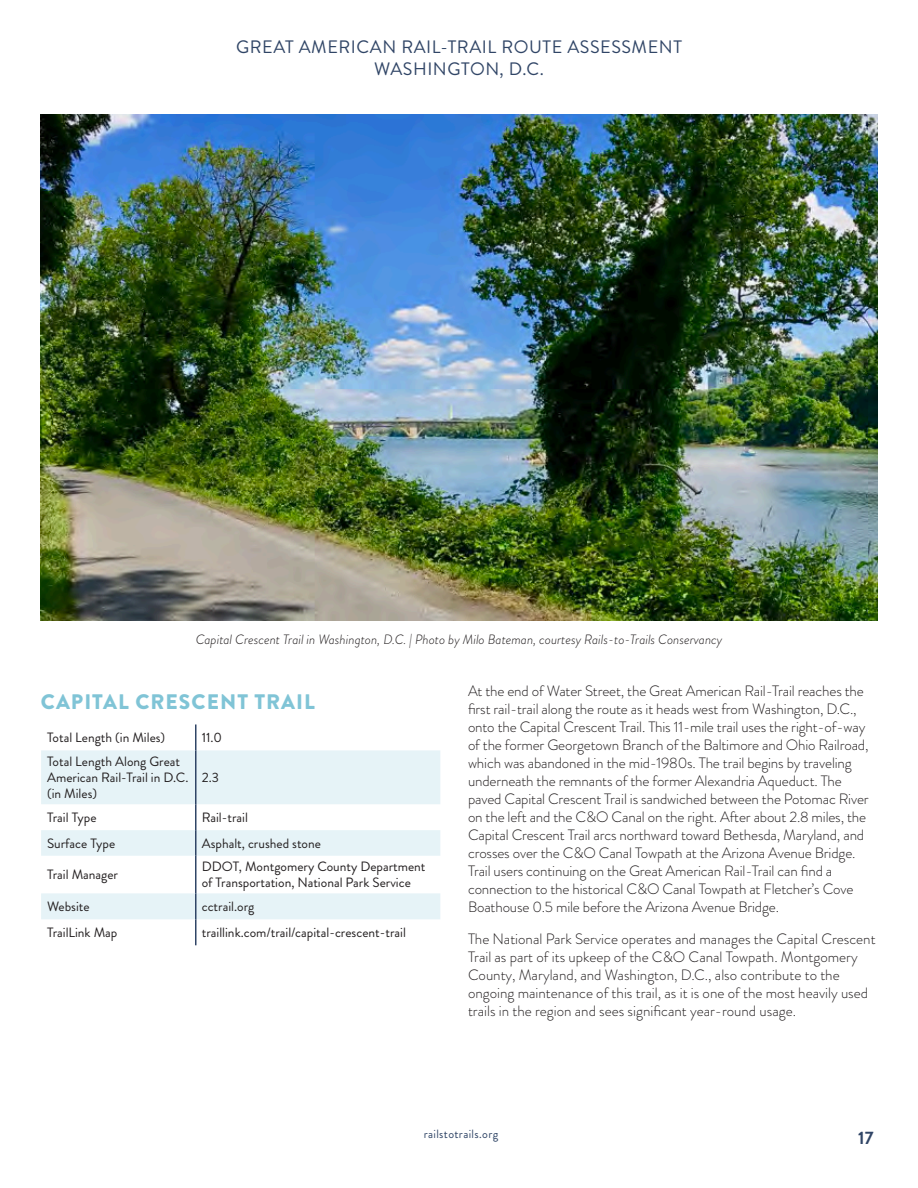
<style>
.page{position:relative;width:918px;height:1188px;background:#fff}
.page>*{position:absolute;margin:0;border:0;box-sizing:border-box;transform-origin:0 0}
.t1{font:900 21px "Brandon Grotesque";letter-spacing:.05em;color:#80c4d6}
.Chapter_Reminder__He{font:18px/21.6px "Brandon Grotesque";letter-spacing:.03em;color:#304566;text-align:center}
.Page{font:700 18px "Brandon Grotesque";color:#304566}
.Body_Copy{font:300 15px/18px "Brandon Grotesque";letter-spacing:-.01em;color:#231f20}
.Table_Data_Columns{font:13.5px/16.2px "Brandon Grotesque";color:#231f20}
.t2{font:italic 300 13.5px "Brandon Grotesque";color:#231f20}
.Table_Category{font:13.5px "Brandon Grotesque";color:#231f20}
.t3{font:12px "Brandon Grotesque";letter-spacing:.03em;color:#304566}
</style>
<div class="page">
<img style="left:40px;top:115px;width:838px;height:506px">
<svg style="left:41px;top:750px;width:399px;height:169px;fill:#e6f3f7"></svg>
<svg style="left:195px;top:724px;width:1px;height:26px"></svg>
<hr style="left:195px;top:750px;width:1px;height:54px;background:#304566">
<svg style="left:195px;top:804px;width:1px;height:52px"></svg>
<hr style="left:195px;top:856px;width:1px;height:37px;background:#304566">
<svg style="left:195px;top:893px;width:1px;height:52px"></svg>
<p class="Chapter_Reminder__He" style="left:236px;top:36px;width:447px">GREAT AMERICAN RAIL-TRAIL ROUTE ASSESSMENT<br>WASHINGTON, D.C.</p>
<p class="t2" style="left:196px;top:630px;width:528px">Capital Crescent Trail in Washington, D.C. | Photo by Milo Bateman, courtesy Rails-to-Trails Conservancy</p>
<p class="Body_Copy" style="left:468px;top:682px;width:402px">At the end of Water Street, the Great American Rail-Trail reaches the first rail-trail along the route as it heads west from Washington, D.C., onto the Capital Crescent Trail. This 11-mile trail uses the right-of-way of the former Georgetown Branch of the Baltimore and Ohio Railroad, which was abandoned in the mid-1980s. The trail begins by traveling underneath the remnants of the former Alexandria Aqueduct. The paved Capital Crescent Trail is sandwiched between the Potomac River on the left and the C&amp;O Canal on the right. After about 2.8 miles, the Capital Crescent Trail arcs northward toward Bethesda, Maryland, and crosses over the C&amp;O Canal Towpath at the Arizona Avenue Bridge.<br>Trail users continuing on the Great American Rail-Trail can find a connection to the historical C&amp;O Canal Towpath at Fletcher’s Cove Boathouse 0.5 mile before the Arizona Avenue Bridge.</p>
<p class="Body_Copy" style="left:468px;top:930px;width:409px">The National Park Service operates and manages the Capital Crescent Trail as part of its upkeep of the C&amp;O Canal Towpath. Montgomery County, Maryland, and Washington, D.C., also contribute to the ongoing maintenance of this trail, as it is one of the most heavily used trails in the region and sees significant year-round usage.</p>
<h2 class="t1" style="left:41px;top:687px;width:276px">CAPITAL CRESCENT TRAIL</h2>
<p class="Table_Category" style="left:47px;top:728px;width:120px">Total Length (in Miles)</p>
<p class="Table_Category" style="left:202px;top:728px;width:22px">11.0</p>
<p class="Table_Data_Columns" style="left:47px;top:753px;width:143px">Total Length Along Great<br>American Rail-Trail in D.C. (in Miles)</p>
<p class="Table_Data_Columns" style="left:202px;top:770px;width:19px">2.3</p>
<p class="Table_Data_Columns" style="left:47px;top:809px;width:51px">Trail Type</p>
<p class="Table_Data_Columns" style="left:202px;top:809px;width:48px">Rail-trail</p>
<p class="Table_Data_Columns" style="left:47px;top:835px;width:70px">Surface Type</p>
<p class="Table_Data_Columns" style="left:202px;top:835px;width:121px">Asphalt, crushed stone</p>
<p class="Table_Data_Columns" style="left:47px;top:867px;width:73px">Trail Manager</p>
<p class="Table_Data_Columns" style="left:202px;top:859px;width:225px">DDOT, Montgomery County Department of Transportation, National Park Service</p>
<p class="Table_Data_Columns" style="left:47px;top:899px;width:44px">Website</p>
<p class="Table_Data_Columns" style="left:202px;top:899px;width:54px">cctrail.org</p>
<p class="Table_Data_Columns" style="left:47px;top:925px;width:72px">TrailLink Map</p>
<p class="Table_Data_Columns" style="left:202px;top:925px;width:206px">traillink.com/trail/capital-crescent-trail</p>
<p class="t3" style="left:424px;top:1125px;width:76px">railstotrails.org</p>
<p class="Page" style="left:858px;top:1125px;width:17px">17</p>
</div>
